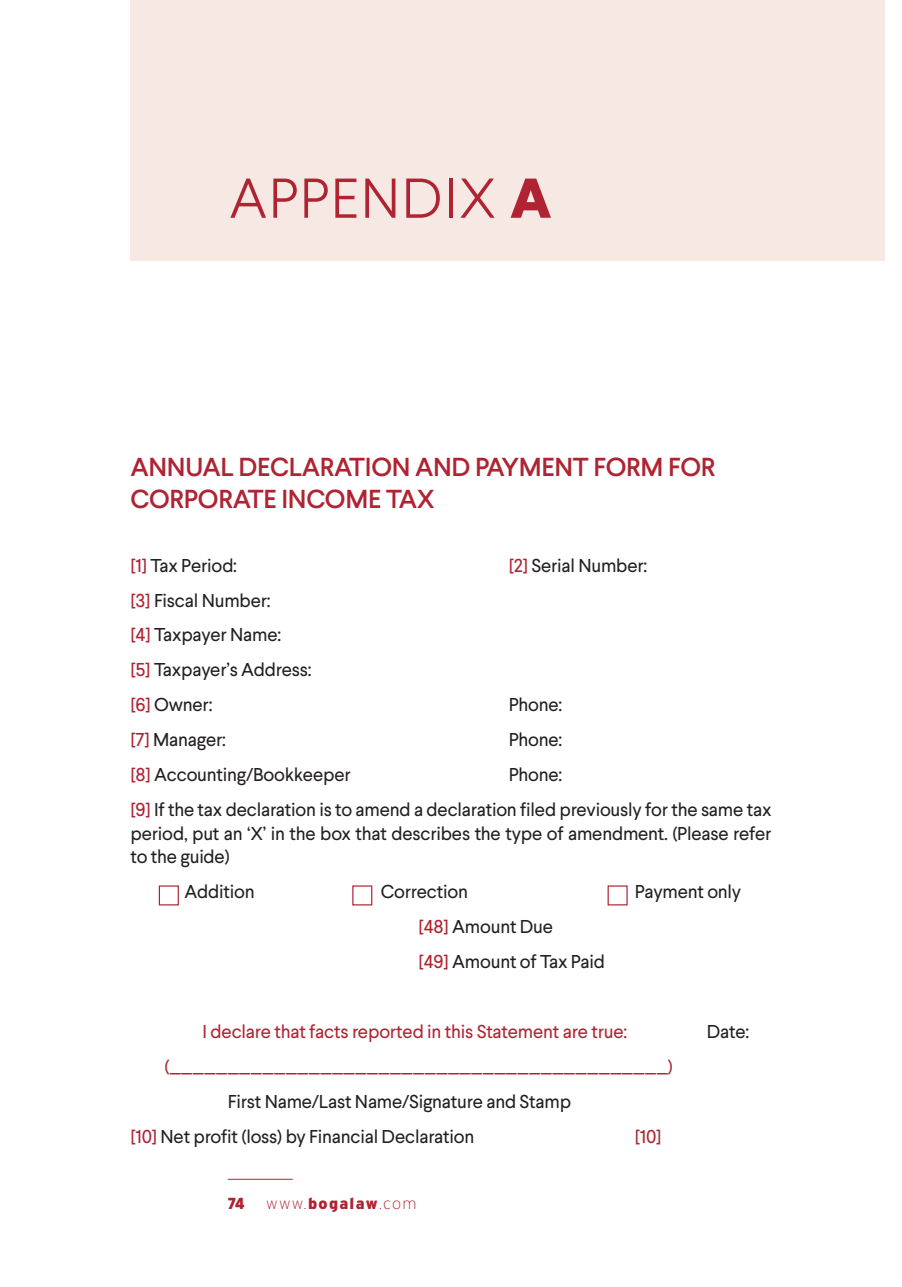
<style>
.page{position:relative;width:902px;height:1287px;background:#fff}
.page>*{position:absolute;margin:0;border:0;box-sizing:border-box;transform-origin:0 0}
.t1{font:300 56px "Larsseit";letter-spacing:.03em;color:#af2332}
.t2{font:500 26px/32px "Larsseit";letter-spacing:-.01em;color:#af2332}
.t3{font:18.6px/35px "Larsseit";letter-spacing:-.01em;color:#231f20}
.t4{font:18.6px "Larsseit";letter-spacing:-.01em;color:#af2332}
.t5{font:200 16px "Interstate";letter-spacing:.08em;color:#af2332}
.t6{font:800 16px "Larsseit";color:#af2332}
.s1{font-weight:800}
.s2{color:#af2332}
.s3{font-family:"Interstate Mono";font-weight:900}
</style>
<div class="page">
<hr style="left:228px;top:1179px;width:65px;height:1px;background:#af2332">
<div style="left:130px;top:0;width:754px;height:261px;background:#f6e9e4"></div>
<div style="left:159px;top:885px;width:20px;height:20px;border:1px solid #af2332"></div>
<h1 class="t1" style="left:229px;top:163px;width:324px">APPENDIX <span class="s1">A</span></h1>
<h2 class="t2" style="left:130px;top:451px;width:586px">ANNUAL DECLARATION AND PAYMENT FORM FOR<br>CORPORATE INCOME TAX</h2>
<p class="t3" style="left:130px;top:547px;width:108px"><span class="s2">[1]</span> Tax Period:</p>
<p class="t3" style="left:508px;top:547px;width:140px"><span class="s2">[2]</span> Serial Number:</p>
<p class="t3" style="left:130px;top:582px;width:182px"><span class="s2">[3]</span> Fiscal Number:<br><span class="s2">[4]</span> Taxpayer Name:<br><span class="s2">[5]</span> Taxpayer’s Address: <span class="s2">[6]</span> Owner:</p>
<p class="t3" style="left:508px;top:687px;width:55px">Phone:</p>
<p class="t3" style="left:130px;top:722px;width:97px"><span class="s2">[7]</span> Manager:</p>
<p class="t3" style="left:508px;top:722px;width:55px">Phone:</p>
<p class="t3" style="left:130px;top:757px;width:222px"><span class="s2">[8]</span> Accounting/Bookkeeper</p>
<p class="t3" style="left:130px;top:757px;width:642px;text-indent:378px">Phone:<br><span class="s2">[9]</span> If the tax declaration is to amend a declaration filed previously for the same tax</p>
<p class="t3" style="left:130px;top:821px;width:642px;line-height:23.6px">period, put an ‘X’ in the box that describes the type of amendment. (Please refer to the guide)</p>
<p class="t3" style="left:185px;top:874px;width:71px">Addition</p>
<p class="t3" style="left:381px;top:874px;width:89px">Correction</p>
<p class="t3" style="left:634px;top:874px;width:108px">Payment only</p>
<p class="t3" style="left:418px;top:909px;width:188px"><span class="s2">[48]</span> Amount Due<br><span class="s2">[49]</span> Amount of Tax Paid</p>
<p class="t4" style="left:202px;top:1020px;width:426px">I declare that facts reported in this Statement are true:</p>
<p class="t3" style="left:706px;top:1014px;width:44px">Date:</p>
<p class="t4" style="left:164px;top:1055px;width:510px">(___________________________________________)</p>
<p class="t3" style="left:130px;top:1084px;width:442px;text-indent:97px">First Name/Last Name/Signature and Stamp <span class="s2">[10]</span> Net profit (loss) by Financial Declaration</p>
<p class="t4" style="left:634px;top:1125px;width:28px">[10]</p>
<p class="t6" style="left:228px;top:1193px;width:18px">74</p>
<p class="t5" style="left:266px;top:1195px;width:152px">www.<span class="s3">bogalaw</span>.com</p>
</div>
